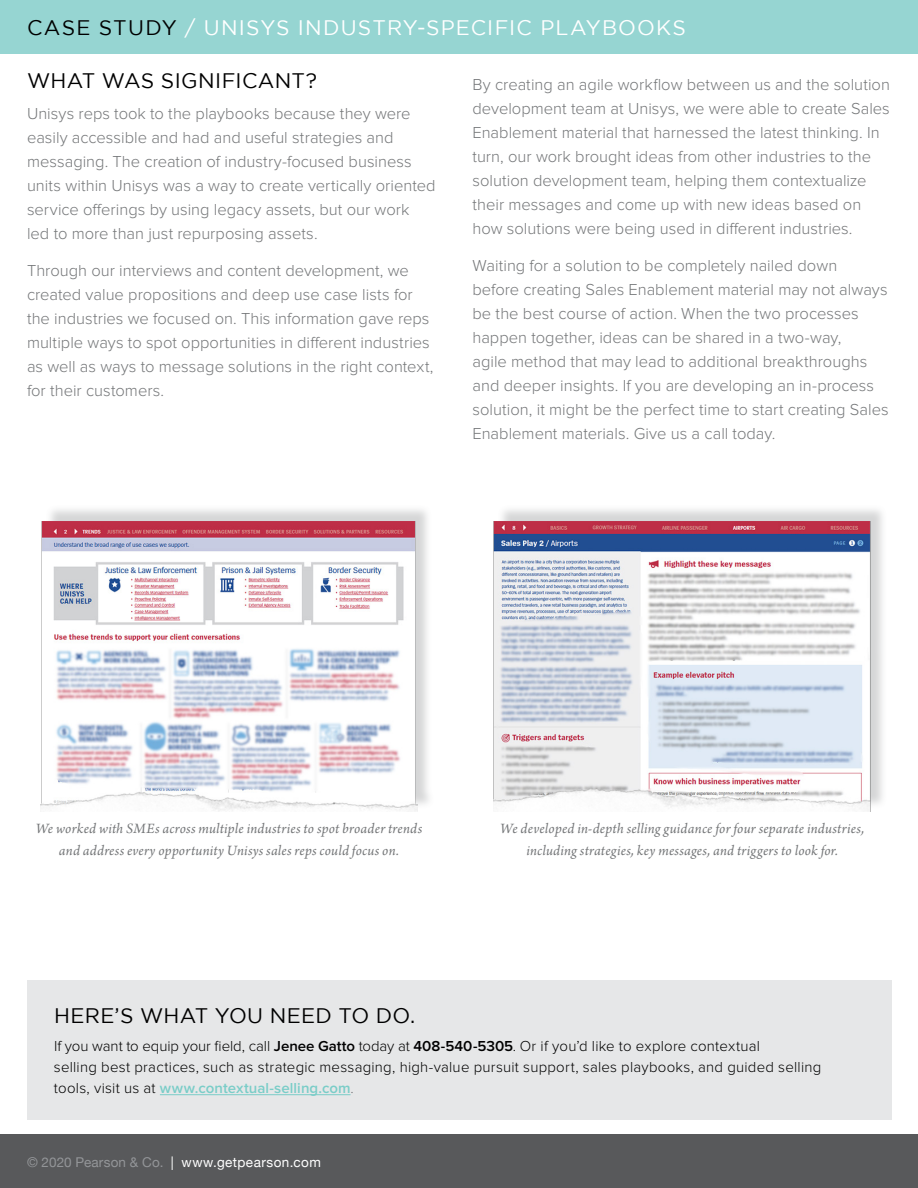
<style>
.page{position:relative;width:918px;height:1188px;background:#fff}
.page>*{position:absolute;margin:0;border:0;box-sizing:border-box;transform-origin:0 0}
.t1{font:21px "Gotham";letter-spacing:.055em;color:#fff}
.t2{font:21px "Gotham";letter-spacing:.01em;color:#000}
.t3{font:300 16.5px/24px "Proxima Nova";color:#757779}
.t4{font:300 15px/21px "Proxima Nova";letter-spacing:.015em;color:#000}
.t5{font:italic 15px/22.5px "Arno Pro";letter-spacing:.015em;color:#757779;text-align:center}
.t6{font:13.5px "Helvetica Neue";letter-spacing:.03em;color:#fff}
.s1{color:#000}
.s2{font-weight:600}
.s3{font-weight:600;color:#7acdc8}
.s4{color:#757779}
.s5{color:#939598}
</style>
<div class="page">
<div style="left:0;top:0;width:918px;height:54px;background:#96d5d2"></div>
<div style="left:0;top:1134px;width:918px;height:54px;background:#58595b"></div>
<div style="left:43px;top:504px;width:392px;height:305px;background:#757779;opacity:.3"></div>
<img style="left:41px;top:522px;width:376px;height:289px">
<div style="left:496px;top:504px;width:392px;height:305px;background:#757779;opacity:.3"></div>
<img style="left:494px;top:522px;width:377px;height:289px">
<div style="left:27px;top:981px;width:865px;height:139px;background:#e6e7e8"></div>
<hr style="left:160px;top:1094px;width:191px;height:1px;background:#7acdc8">
<p class="t1" style="left:27px;top:16px;width:660px"><span class="s1">CASE STUDY</span> / UNISYS INDUSTRY-SPECIFIC PLAYBOOKS</p>
<p class="t2" style="left:27px;top:69px;width:291px">WHAT WAS SIGNIFICANT?</p>
<p class="t3" style="left:27px;top:102px;width:410px">Unisys reps took to the playbooks because they were easily accessible and had and useful strategies and messaging. The creation of industry-focused business units within Unisys was a way to create vertically oriented service offerings by using legacy assets, but our work led to more than just repurposing assets.</p>
<p class="t3" style="left:27px;top:259px;width:408px">Through our interviews and content development, we created value propositions and deep use case lists for the industries we focused on. This information gave reps multiple ways to spot opportunities in different industries as well as ways to message solutions in the right context, for their customers.</p>
<p class="t3" style="left:472px;top:73px;width:419px">By creating an agile workflow between us and the solution development team at Unisys, we were able to create Sales Enablement material that harnessed the latest thinking. In turn, our work brought ideas from other industries to the solution development team, helping them contextualize their messages and come up with new ideas based on how solutions were being used in different industries.</p>
<p class="t3" style="left:472px;top:254px;width:418px">Waiting for a solution to be completely nailed down<br>before creating Sales Enablement material may not always be the best course of action. When the two processes happen together, ideas can be shared in a two-way,<br>agile method that may lead to additional breakthroughs and deeper insights. If you are developing an in-process solution, it might be the perfect time to start creating Sales Enablement materials. Give us a call today.</p>
<p class="t5" style="left:36px;top:818px;width:388px">We worked with SMEs across multiple industries to spot broader trends and address every opportunity Unisys sales reps could focus on.</p>
<p class="t5" style="left:500px;top:818px;width:365px">We developed in-depth selling guidance for four separate industries, including strategies, key messages, and triggers to look for.</p>
<p class="t2" style="left:54px;top:1004px;width:363px">HERE’S WHAT YOU NEED TO DO.</p>
<p class="t4" style="left:54px;top:1036px;width:769px">If you want to equip your field, call <span class="s2">Jenee Gatto</span> today at <span class="s2">408-540-5305</span>. Or if you’d like to explore contextual<br>selling best practices, such as strategic messaging, high-value pursuit support, sales playbooks, and guided selling tools, visit us at <span class="s3">www.contextual-selling.com</span><span class="s4">.</span></p>
<p class="t6" style="left:27px;top:1153px;width:296px"><span class="s5">© 2020 Pearson &amp; Co.</span> | www.getpearson.com</p>
</div>
